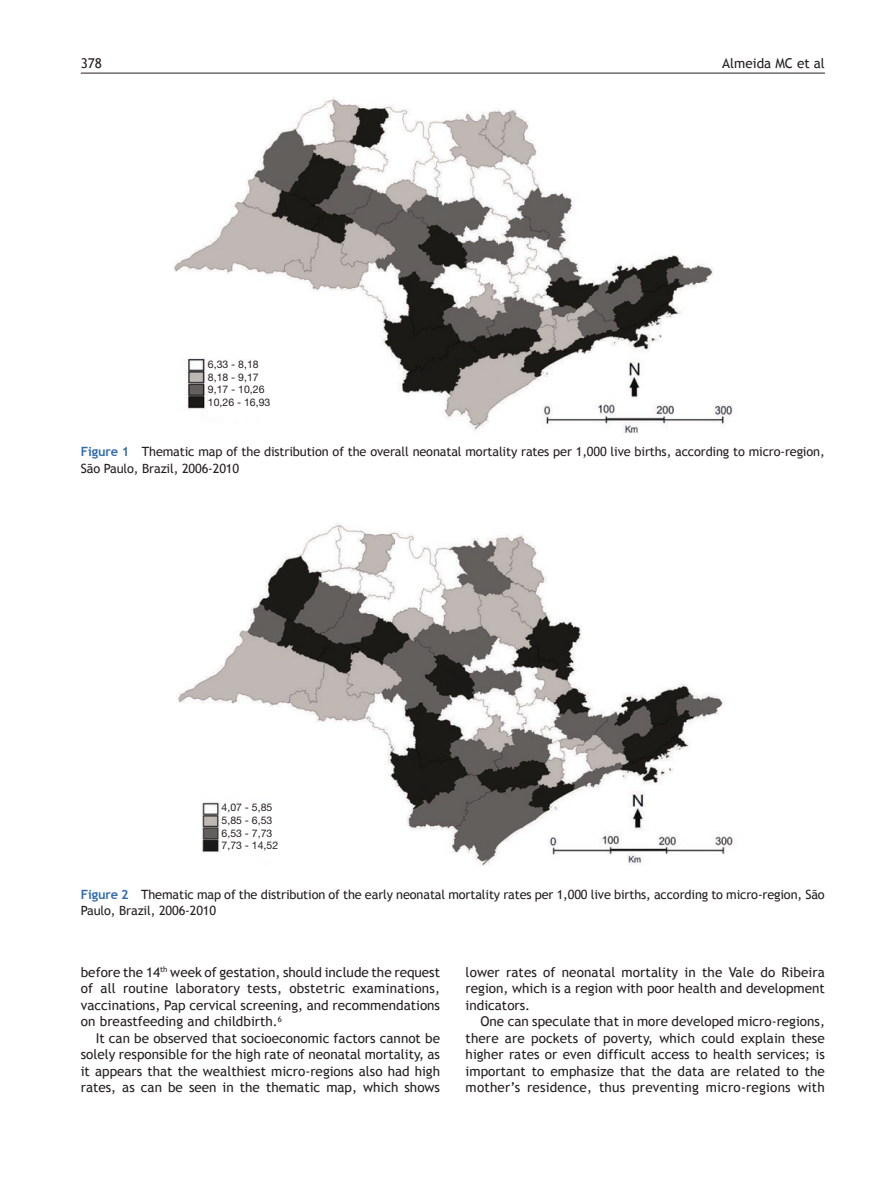
<style>
.page{position:relative;width:893px;height:1191px;background:#fff}
.page>*{position:absolute;margin:0;border:0;box-sizing:border-box;transform-origin:0 0}
.t1{font:13.5px/16.5px "Trebuchet MS";color:#231f20;text-align:justify}
._25_epigrafes{font:12.75px/16.5px "Trebuchet MS";letter-spacing:-.01em;color:#231f20}
.t2{font:10.5px "Helvetica Neue LT Std";color:#231f20}
.s1{font-weight:700;color:#306aad}
</style>
<div class="page">
<hr style="left:81px;top:73px;width:744px;height:1px;background:#231f20">
<img style="left:174px;top:97px;width:559px;height:337px">
<div style="left:208px;top:361px;width:93px;height:56px;background:#fff"></div>
<img style="left:178px;top:523px;width:555px;height:343px">
<div style="left:222px;top:804px;width:93px;height:56px;background:#fff"></div>
<p class="t1" style="left:81px;top:56px;width:23px">378</p>
<p class="t1" style="left:722px;top:56px;width:104px">Almeida MC et al</p>
<p class="t2" style="left:208px;top:358px;width:52px">6,33 - 8,18</p>
<p class="t2" style="left:208px;top:371px;width:52px">8,18 - 9,17</p>
<p class="t2" style="left:208px;top:383px;width:58px">9,17 - 10,26</p>
<p class="t2" style="left:208px;top:396px;width:64px">10,26 - 16,93</p>
<p class="_25_epigrafes" style="left:81px;top:444px;width:745px"><span class="s1">Figure 1</span> Thematic map of the distribution of the overall neonatal mortality rates per 1,000 live births, according to micro-region,<br>São Paulo, Brazil, 2006-2010</p>
<p class="t2" style="left:222px;top:801px;width:52px">4,07 - 5,85</p>
<p class="t2" style="left:222px;top:814px;width:52px">5,85 - 6,53</p>
<p class="t2" style="left:222px;top:826px;width:52px">6,53 - 7,73</p>
<p class="t2" style="left:222px;top:839px;width:58px">7,73 - 14,52</p>
<p class="_25_epigrafes" style="left:81px;top:886px;width:745px"><span class="s1">Figure 2</span> Thematic map of the distribution of the early neonatal mortality rates per 1,000 live births, according to micro-region, São<br>Paulo, Brazil, 2006-2010</p>
<p class="t1" style="left:81px;top:964px;width:361px">before the 14<sup>th</sup> week of gestation, should include the request of all routine laboratory tests, obstetric examinations, vaccinations, Pap cervical screening, and recommendations on breastfeeding and childbirth.<sup>6</sup></p>
<p class="t1" style="left:81px;top:1030px;width:361px;text-indent:15px">It can be observed that socioeconomic factors cannot be solely responsible for the high rate of neonatal mortality, as it appears that the wealthiest micro-regions also had high rates, as can be seen in the thematic map, which shows</p>
<p class="t1" style="left:466px;top:964px;width:361px">lower rates of neonatal mortality in the Vale do Ribeira region, which is a region with poor health and development indicators.</p>
<p class="t1" style="left:466px;top:1013px;width:361px;text-indent:15px">One can speculate that in more developed micro-regions, there are pockets of poverty, which could explain these higher rates or even difficult access to health services; is important to emphasize that the data are related to the mother’s residence, thus preventing micro-regions with</p>
</div>
